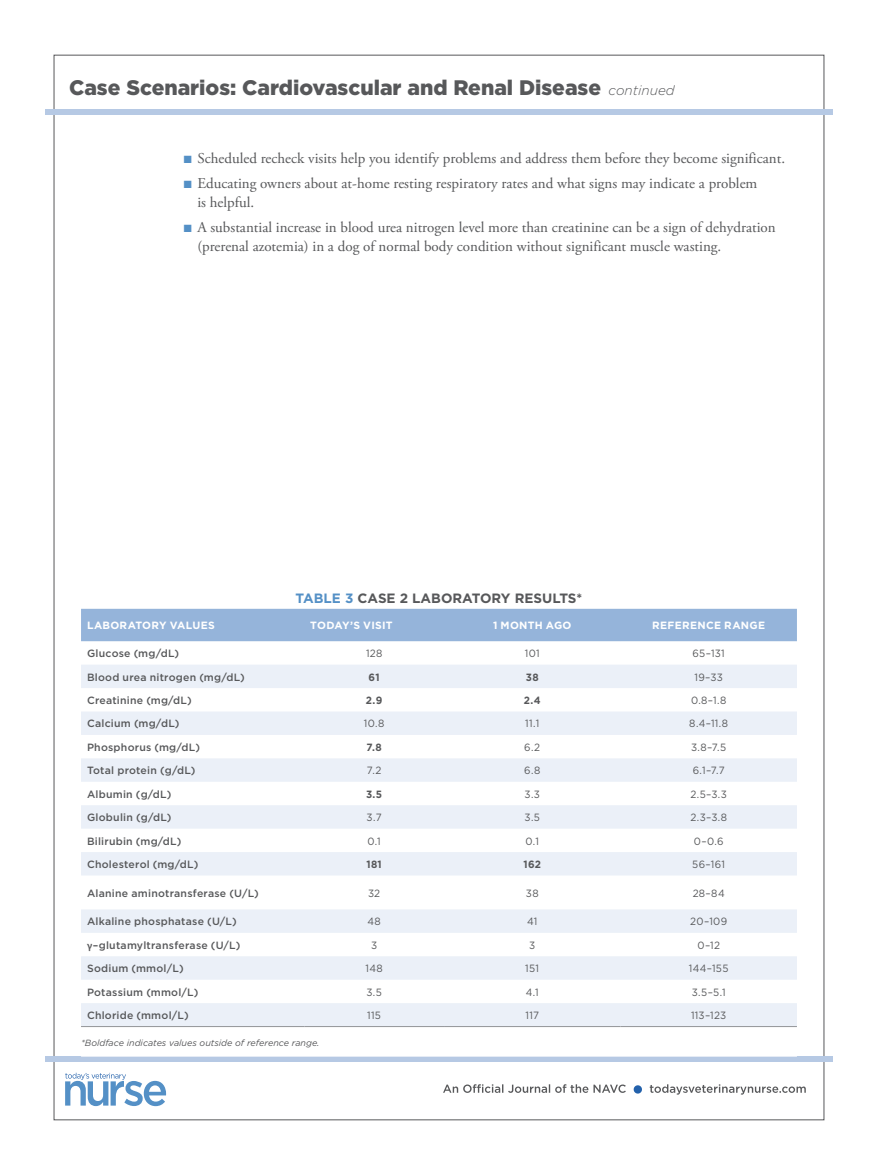
<style>
.page{position:relative;width:878px;height:1175px;background:#fff}
.page>*{position:absolute;margin:0;border:0;box-sizing:border-box;transform-origin:0 0}
.t1{font:900 21px "Gotham";color:#57585a}
.t2{font:15px/18.8px "Adobe Garamond Pro";color:#57585a}
.table_title{font:700 13.5px "Gotham";color:#57585a}
.table_column_1_bold{font:500 10.5px "Gotham";letter-spacing:.02em;color:#57585a}
.table_body{font:10.5px "Gotham";letter-spacing:.025em;color:#57585a;scale:.95 1}
.table_header{font:700 10.5px "Gotham";letter-spacing:.025em;color:#fff}
.table_body-2{font:700 10.5px "Gotham";letter-spacing:.025em;color:#57585a;scale:.95 1}
.table_column_1_bold-2{font:10.5px "Gotham";color:#57585a;scale:.95 1}
.table_footer{font:italic 9px "Gotham";color:#57585a}
.s1{font-weight:300;font-style:italic;font-size:13.5px}
.s2{color:#5490c6}
.s3{font-family:"Myriad Pro";font-weight:600}
</style>
<div class="page">
<div style="left:45px;top:109px;width:787px;height:5px;background:#b6c9e4"></div>
<div style="left:45px;top:1056px;width:787px;height:5px;background:#b6c9e4"></div>
<svg style="left:633px;top:1085px;width:9px;height:8px"></svg>
<svg style="left:649px;top:1084px;width:156px;height:10px"></svg>
<svg style="left:443px;top:1084px;width:183px;height:8px"></svg>
<svg style="left:65px;top:1072px;width:101px;height:34px"></svg>
<svg style="left:81px;top:608px;width:715px;height:34px"></svg>
<div style="left:81px;top:609px;width:715px;height:32px;background:#95b4da"></div>
<svg style="left:81px;top:665px;width:715px;height:361px;fill:#edf2f8"></svg>
<hr style="left:81px;top:1026px;width:223px;height:1px;background:#939598">
<hr style="left:304px;top:1026px;width:140px;height:1px;background:#939598">
<hr style="left:444px;top:1026px;width:176px;height:1px;background:#939598">
<hr style="left:620px;top:1026px;width:177px;height:1px;background:#939598">
<h1 class="t1" style="left:69px;top:73px;width:607px">Case Scenarios: Cardiovascular and Renal Disease <span class="s1">continued</span></h1>
<p class="t2" style="left:184px;top:149px;width:602px"><span class="s2">■</span> Scheduled recheck visits help you identify problems and address them before they become significant.</p>
<p class="t2" style="left:197px;top:174px;width:561px;text-indent:-14px"><span class="s2">■</span> Educating owners about at-home resting respiratory rates and what signs may indicate a problem is helpful.</p>
<p class="t2" style="left:197px;top:219px;width:580px;text-indent:-14px"><span class="s2">■</span> A substantial increase in blood urea nitrogen level more than creatinine can be a sign of dehydration (prerenal azotemia) in a dog of normal body condition without significant muscle wasting.</p>
<p class="table_title" style="left:295px;top:589px;width:288px"><span class="s2">TABLE 3</span> CASE 2 LABORATORY RESULTS*</p>
<p class="table_header" style="left:87px;top:618px;width:129px">LABORATORY VALUES</p>
<p class="table_header" style="left:310px;top:618px;width:84px">TODAY’S VISIT</p>
<p class="table_header" style="left:493px;top:618px;width:80px">1 MONTH AGO</p>
<p class="table_header" style="left:652px;top:618px;width:114px">REFERENCE RANGE</p>
<p class="table_column_1_bold" style="left:87px;top:646px;width:94px">Glucose (mg/dL)</p>
<p class="table_body" style="left:366px;top:646px;width:19px">128</p>
<p class="table_body" style="left:525px;top:646px;width:17px">101</p>
<p class="table_body" style="left:692px;top:646px;width:35px">65–131</p>
<p class="table_column_1_bold" style="left:87px;top:670px;width:159px">Blood urea nitrogen (mg/dL)</p>
<p class="table_body-2" style="left:368px;top:670px;width:13px">61</p>
<p class="table_body-2" style="left:526px;top:670px;width:15px">38</p>
<p class="table_body" style="left:694px;top:670px;width:32px">19–33</p>
<p class="table_column_1_bold" style="left:87px;top:693px;width:106px">Creatinine (mg/dL)</p>
<p class="table_body-2" style="left:366px;top:693px;width:19px">2.9</p>
<p class="table_body-2" style="left:524px;top:693px;width:19px">2.4</p>
<p class="table_body" style="left:691px;top:693px;width:39px">0.8–1.8</p>
<p class="table_column_1_bold" style="left:87px;top:717px;width:94px">Calcium (mg/dL)</p>
<p class="table_body" style="left:364px;top:717px;width:23px">10.8</p>
<p class="table_body" style="left:525px;top:717px;width:16px">11.1</p>
<p class="table_body" style="left:689px;top:717px;width:42px">8.4–11.8</p>
<p class="table_column_1_bold" style="left:87px;top:740px;width:114px">Phosphorus (mg/dL)</p>
<p class="table_body-2" style="left:366px;top:740px;width:17px">7.8</p>
<p class="table_body" style="left:524px;top:740px;width:18px">6.2</p>
<p class="table_body" style="left:691px;top:740px;width:39px">3.8–7.5</p>
<p class="table_column_1_bold" style="left:87px;top:763px;width:110px">Total protein (g/dL)</p>
<p class="table_column_1_bold-2" style="left:367px;top:764px;width:17px">7.2</p>
<p class="table_column_1_bold-2" style="left:524px;top:764px;width:18px">6.8</p>
<p class="table_column_1_bold-2" style="left:692px;top:764px;width:35px">6.1–7.7</p>
<p class="table_column_1_bold" style="left:87px;top:787px;width:86px">Albumin (g/dL)</p>
<p class="table_body-2" style="left:366px;top:787px;width:19px">3.5</p>
<p class="table_body" style="left:524px;top:787px;width:18px">3.3</p>
<p class="table_body" style="left:690px;top:787px;width:40px">2.5–3.3</p>
<p class="table_column_1_bold" style="left:87px;top:810px;width:86px">Globulin (g/dL)</p>
<p class="table_body" style="left:366px;top:810px;width:17px">3.7</p>
<p class="table_body" style="left:524px;top:810px;width:18px">3.5</p>
<p class="table_body" style="left:690px;top:810px;width:40px">2.3–3.8</p>
<p class="table_column_1_bold" style="left:87px;top:834px;width:96px">Bilirubin (mg/dL)</p>
<p class="table_body" style="left:367px;top:834px;width:16px">0.1</p>
<p class="table_body" style="left:525px;top:834px;width:16px">0.1</p>
<p class="table_body" style="left:693px;top:834px;width:33px">0–0.6</p>
<p class="table_column_1_bold" style="left:87px;top:857px;width:113px">Cholesterol (mg/dL)</p>
<p class="table_body-2" style="left:366px;top:857px;width:18px">181</p>
<p class="table_body-2" style="left:523px;top:857px;width:20px">162</p>
<p class="table_body" style="left:692px;top:857px;width:36px">56–161</p>
<p class="table_column_1_bold" style="left:87px;top:886px;width:173px">Alanine aminotransferase (U/L)</p>
<p class="table_body" style="left:368px;top:886px;width:14px">32</p>
<p class="table_body" style="left:526px;top:886px;width:15px">38</p>
<p class="table_body" style="left:692px;top:886px;width:35px">28–84</p>
<p class="table_column_1_bold" style="left:87px;top:914px;width:151px">Alkaline phosphatase (U/L)</p>
<p class="table_body" style="left:367px;top:915px;width:16px">48</p>
<p class="table_body" style="left:527px;top:915px;width:12px">41</p>
<p class="table_body" style="left:690px;top:915px;width:40px">20–109</p>
<p class="table_column_1_bold" style="left:87px;top:938px;width:155px"><span class="s3">γ</span>–glutamyltransferase (U/L)</p>
<p class="table_body" style="left:371px;top:938px;width:8px">3</p>
<p class="table_body" style="left:529px;top:938px;width:8px">3</p>
<p class="table_body" style="left:697px;top:938px;width:25px">0–12</p>
<p class="table_column_1_bold" style="left:87px;top:961px;width:98px">Sodium (mmol/L)</p>
<p class="table_body" style="left:365px;top:961px;width:20px">148</p>
<p class="table_body" style="left:525px;top:961px;width:16px">151</p>
<p class="table_body" style="left:689px;top:961px;width:43px">144–155</p>
<p class="table_column_1_bold" style="left:87px;top:985px;width:113px">Potassium (mmol/L)</p>
<p class="table_body" style="left:366px;top:985px;width:18px">3.5</p>
<p class="table_body" style="left:525px;top:985px;width:15px">4.1</p>
<p class="table_body" style="left:691px;top:985px;width:37px">3.5–5.1</p>
<p class="table_column_1_bold" style="left:87px;top:1008px;width:103px">Chloride (mmol/L)</p>
<p class="table_body" style="left:367px;top:1008px;width:16px">115</p>
<p class="table_body" style="left:525px;top:1008px;width:16px">117</p>
<p class="table_body" style="left:691px;top:1008px;width:39px">113–123</p>
<p class="table_footer" style="left:81px;top:1036px;width:240px">*Boldface indicates values outside of reference range.</p>
</div>
